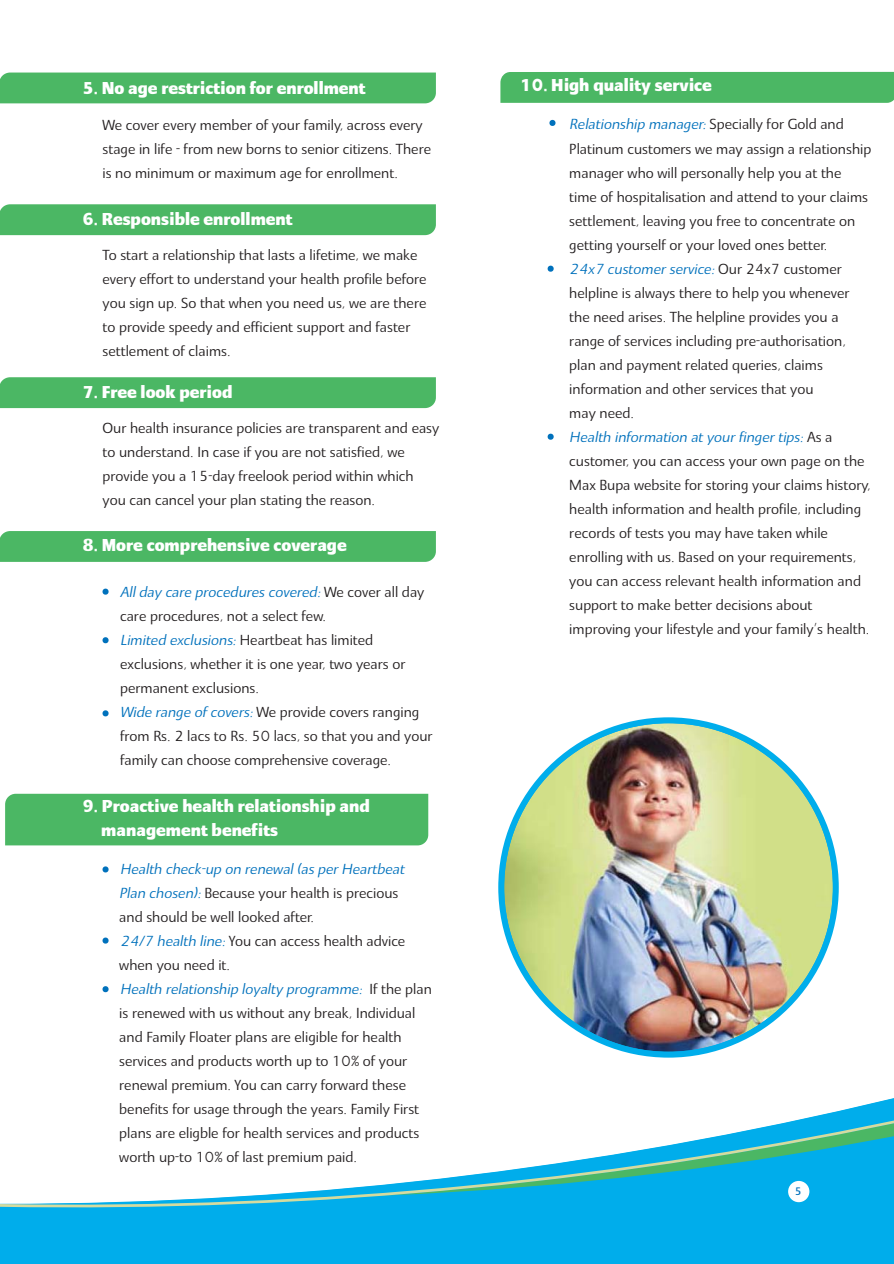
<style>
.page{position:relative;width:894px;height:1264px;background:#fff}
.page>*{position:absolute;margin:0;border:0;box-sizing:border-box;transform-origin:0 0}
.t1{font:900 16.5px/24px "BUPA Quanta";color:#fff}
.t2{font:14.25px/24px "BUPA Quanta Text";color:#231f20}
.t3{font:500 10.5px "BUPA Quanta";color:#0071bc}
.s1{font-style:italic;color:#0071bc}
</style>
<div class="page">
<div style="left:500px;top:72px;width:393px;height:31px;background:#4bb764"></div>
<div style="left:0;top:1205px;width:893px;height:59px;background:#00adeb"></div>
<svg style="left:825px;top:1098px;width:68px;height:16px"></svg>
<svg style="left:0;top:1114px;width:893px;height:94px"></svg>
<div style="left:787px;top:1180px;width:22px;height:22px;background:#fff;border-radius:50%"></div>
<div style="left:498px;top:717px;width:340px;height:340px;background:#00adeb;border-radius:50%"></div>
<img style="left:504px;top:723px;width:328px;height:328px;border-radius:50%">
<div style="left:0;top:73px;width:435px;height:30px;background:#4bb764"></div>
<div style="left:0;top:204px;width:435px;height:31px;background:#4bb764"></div>
<div style="left:0;top:377px;width:435px;height:31px;background:#4bb764"></div>
<div style="left:0;top:531px;width:435px;height:31px;background:#4bb764"></div>
<div style="left:5px;top:793px;width:423px;height:52px;background:#4bb764"></div>
<svg style="left:102px;top:866px;width:6px;height:6px"></svg>
<svg style="left:102px;top:710px;width:6px;height:6px"></svg>
<svg style="left:102px;top:637px;width:6px;height:6px"></svg>
<svg style="left:102px;top:588px;width:6px;height:6px"></svg>
<svg style="left:102px;top:937px;width:6px;height:6px"></svg>
<svg style="left:102px;top:986px;width:6px;height:6px"></svg>
<svg style="left:549px;top:120px;width:6px;height:6px"></svg>
<svg style="left:547px;top:266px;width:6px;height:6px"></svg>
<svg style="left:547px;top:434px;width:6px;height:6px"></svg>
<p class="t1" style="left:82px;top:77px;width:285px">5. No age restriction for enrollment</p>
<p class="t2" style="left:102px;top:114px;width:330px">We cover every member of your family, across every stage in life - from new borns to senior citizens. There is no minimum or maximum age for enrollment.</p>
<p class="t1" style="left:82px;top:209px;width:212px">6. Responsible enrollment</p>
<p class="t2" style="left:102px;top:244px;width:325px">To start a relationship that lasts a lifetime, we make every effort to understand your health profile before you sign up. So that when you need us, we are there to provide speedy and efficient support and faster settlement of claims.</p>
<p class="t1" style="left:82px;top:382px;width:152px">7. Free look period</p>
<p class="t2" style="left:102px;top:417px;width:338px">Our health insurance policies are transparent and easy to understand. In case if you are not satisfied, we provide you a 15-day freelook period within which you can cancel your plan stating the reason.</p>
<p class="t1" style="left:82px;top:534px;width:266px">8. More comprehensive coverage</p>
<p class="t2" style="left:120px;top:581px;width:314px"><span class="s1">All day care procedures covered:</span> We cover all day care procedures, not a select few.<br><span class="s1">Limited exclusions:</span> Heartbeat has limited exclusions, whether it is one year, two years or permanent exclusions.<br><span class="s1">Wide range of covers:</span> We provide covers ranging from Rs. 2 lacs to Rs. 50 lacs, so that you and your family can choose comprehensive coverage.</p>
<p class="t1" style="left:101px;top:795px;width:270px;text-indent:-19px">9. Proactive health relationship and management benefits</p>
<p class="t2" style="left:119px;top:858px;width:314px"><span class="s1">Health check-up on renewal (as per Heartbeat Plan chosen):</span> Because your health is precious<br>and should be well looked after.<br><span class="s1">24/7 health line:</span> You can access health advice when you need it.<br><span class="s1">Health relationship loyalty programme:</span> If the plan is renewed with us without any break, Individual and Family Floater plans are eligible for health services and products worth up to 10% of your renewal premium. You can carry forward these benefits for usage through the years. Family First plans are eligble for health services and products worth up-to 10% of last premium paid.</p>
<p class="t1" style="left:520px;top:75px;width:193px">10. High quality service</p>
<p class="t2" style="left:569px;top:114px;width:303px"><span class="s1">Relationship manager:</span> Specially for Gold and Platinum customers we may assign a relationship manager who will personally help you at the time of hospitalisation and attend to your claims settlement, leaving you free to concentrate on getting yourself or your loved ones better.<br><span class="s1">24x7 customer service:</span> Our 24x7 customer helpline is always there to help you whenever the need arises. The helpline provides you a range of services including pre-authorisation, plan and payment related queries, claims information and other services that you<br>may need.<br><span class="s1">Health information at your finger tips:</span> As a customer, you can access your own page on the Max Bupa website for storing your claims history, health information and health profile, including records of tests you may have taken while enrolling with us. Based on your requirements, you can access relevant health information and support to make better decisions about improving your lifestyle and your family’s health.</p>
<p class="t3" style="left:794px;top:1186px;width:8px">5</p>
</div>
